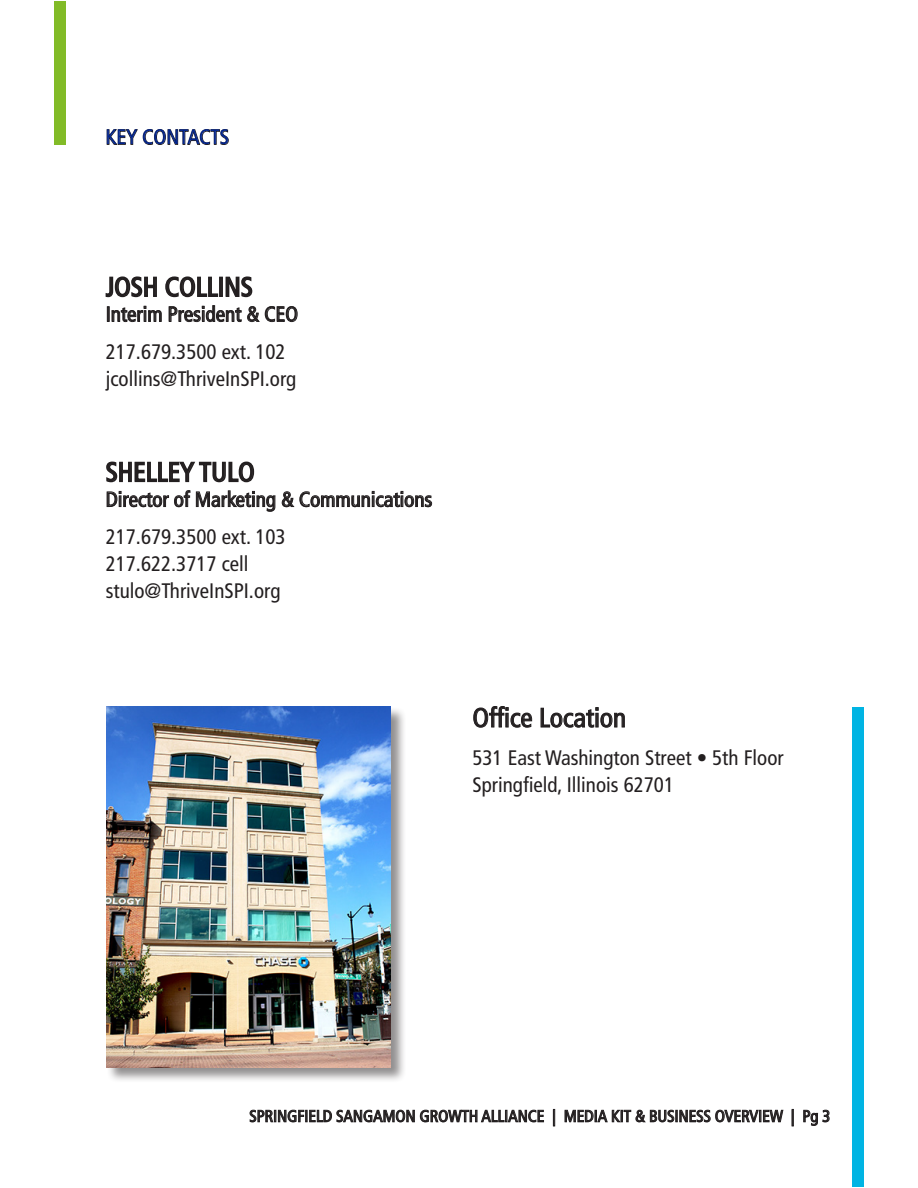
<style>
.page{position:relative;width:918px;height:1188px;background:#fff}
.page>*{position:absolute;margin:0;border:0;box-sizing:border-box;transform-origin:0 0}
.t1{font:condensed 27px "Frutiger LT Std";color:#231f20}
.t2{font:condensed 21px "Frutiger LT Std";color:#231f20}
.t3{font:condensed 21px "Frutiger LT Std";color:#00238e}
.t4{font:condensed 16.5px "Frutiger LT Std";color:#231f20}
</style>
<div class="page">
<div style="left:54px;top:2px;width:12px;height:144px;background:#82bb27"></div>
<svg style="left:105px;top:276px;width:193px;height:46px"></svg>
<svg style="left:106px;top:461px;width:149px;height:22px"></svg>
<svg style="left:106px;top:490px;width:326px;height:22px"></svg>
<svg style="left:106px;top:129px;width:123px;height:16px"></svg>
<div style="left:852px;top:707px;width:12px;height:479px;background:#00b4e3"></div>
<svg style="left:473px;top:706px;width:59px;height:22px"></svg>
<svg style="left:540px;top:707px;width:85px;height:21px"></svg>
<svg style="left:249px;top:1109px;width:295px;height:14px"></svg>
<svg style="left:553px;top:1109px;width:2px;height:17px"></svg>
<svg style="left:564px;top:1109px;width:220px;height:14px"></svg>
<svg style="left:792px;top:1109px;width:1px;height:17px"></svg>
<svg style="left:803px;top:1109px;width:27px;height:17px"></svg>
<div style="left:106px;top:706px;width:300px;height:377px;background:#231f20;opacity:.5"></div>
<img style="left:107px;top:707px;width:284px;height:361px">
<p class="t3" style="left:106px;top:125px;width:125px">KEY CONTACTS</p>
<p class="t1" style="left:106px;top:271px;width:149px">JOSH COLLINS</p>
<p class="t2" style="left:106px;top:302px;width:194px">Interim President &amp; CEO</p>
<p class="t2" style="left:106px;top:339px;width:181px">217.679.3500 ext. 102</p>
<p class="t2" style="left:106px;top:366px;width:192px">jcollins@ThriveInSPI.org</p>
<p class="t1" style="left:106px;top:456px;width:150px">SHELLEY TULO</p>
<p class="t2" style="left:106px;top:487px;width:328px">Director of Marketing &amp; Communications</p>
<p class="t2" style="left:106px;top:525px;width:181px">217.679.3500 ext. 103</p>
<p class="t2" style="left:106px;top:552px;width:144px">217.622.3717 cell</p>
<p class="t2" style="left:106px;top:579px;width:176px">stulo@ThriveInSPI.org</p>
<p class="t1" style="left:472px;top:702px;width:155px">Office Location</p>
<p class="t2" style="left:472px;top:745px;width:313px">531 East Washington Street • 5th Floor</p>
<p class="t2" style="left:472px;top:772px;width:203px">Springfield, Illinois 62701</p>
<p class="t4" style="left:249px;top:1106px;width:582px">SPRINGFIELD SANGAMON GROWTH ALLIANCE | MEDIA KIT &amp; BUSINESS OVERVIEW | Pg 3</p>
</div>
